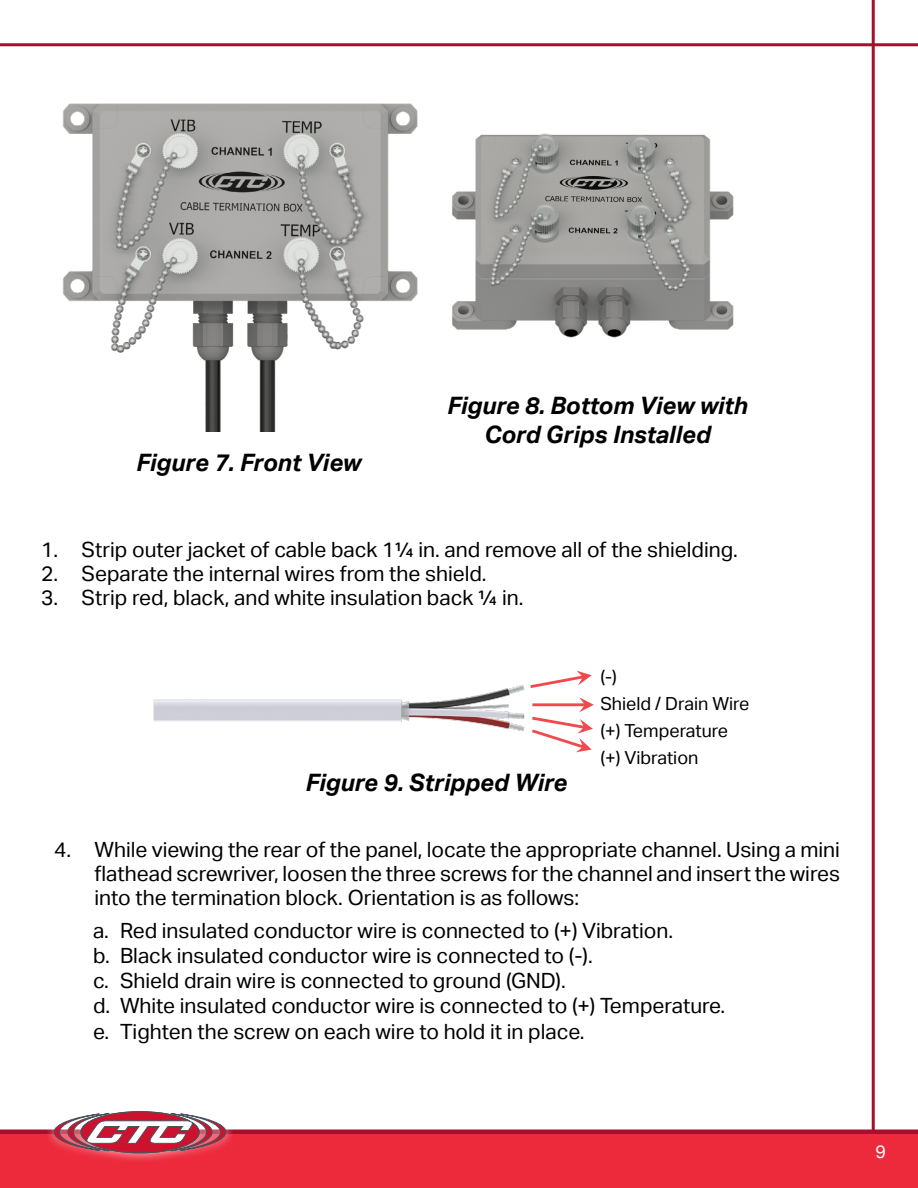
<style>
.page{position:relative;width:918px;height:1188px;background:#fff}
.page>*{position:absolute;margin:0;border:0;box-sizing:border-box;transform-origin:0 0}
.t1{font:italic 700 24px/28.8px "Aktiv Grotesk";color:#000;text-align:center}
.t2{font:21px/25.2px "Aktiv Grotesk";color:#000;text-align:justify}
.t3{font:18px/27px "Aktiv Grotesk";color:#000}
.t4{font:18px "Aktiv Grotesk";color:#fff}
</style>
<div class="page">
<hr style="left:872px;top:0;width:3px;height:1188px;background:#a90e2c">
<div style="left:0;top:1134px;width:918px;height:54px;background:#ed2a3c"></div>
<hr style="left:0;top:1130px;width:918px;height:4px;background:#a90e2c">
<div style="left:45px;top:1102px;width:190px;height:61px;background:#fff;opacity:.75"></div>
<svg style="left:54px;top:1112px;width:172px;height:41px"></svg>
<hr style="left:0;top:43px;width:918px;height:3px;background:#a90e2c">
<img style="left:549px;top:134px;width:185px;height:204px">
<img style="left:63px;top:103px;width:486px;height:328px">
<img style="left:153px;top:685px;width:372px;height:47px">
<svg style="left:530px;top:671px;width:62px;height:17px"></svg>
<svg style="left:532px;top:697px;width:62px;height:55px"></svg>
<p class="t1" style="left:136px;top:448px;width:226px">Figure 7. Front View</p>
<p class="t1" style="left:447px;top:391px;width:302px">Figure 8. Bottom View with<br>Cord Grips Installed</p>
<p class="t2" style="left:41px;top:538px;width:696px">1. Strip outer jacket of cable back 1¼ in. and remove all of the shielding.</p>
<p class="t2" style="left:41px;top:562px;width:445px">2. Separate the internal wires from the shield.</p>
<p class="t2" style="left:41px;top:586px;width:481px">3. Strip red, black, and white insulation back ¼ in.</p>
<p class="t1" style="left:306px;top:769px;width:263px">Figure 9. Stripped Wire</p>
<p class="t3" style="left:600px;top:663px;width:151px">(-)<br>Shield / Drain Wire (+) Temperature (+) Vibration</p>
<p class="t2" style="left:95px;top:838px;width:747px;line-height:24px;text-indent:-41px">4. While viewing the rear of the panel, locate the appropriate channel. Using a mini flathead screwriver, loosen the three screws for the channel and insert the wires into the termination block. Orientation is as follows:</p>
<p class="t2" style="left:93px;top:918px;width:631px;text-align:left">a. Red insulated conductor wire is connected to (+) Vibration.<br>b. Black insulated conductor wire is connected to (-).<br>c. Shield drain wire is connected to ground (GND).<br>d. White insulated conductor wire is connected to (+) Temperature. e. Tighten the screw on each wire to hold it in place.</p>
<p class="t4" style="left:875px;top:1142px;width:12px">9</p>
</div>
